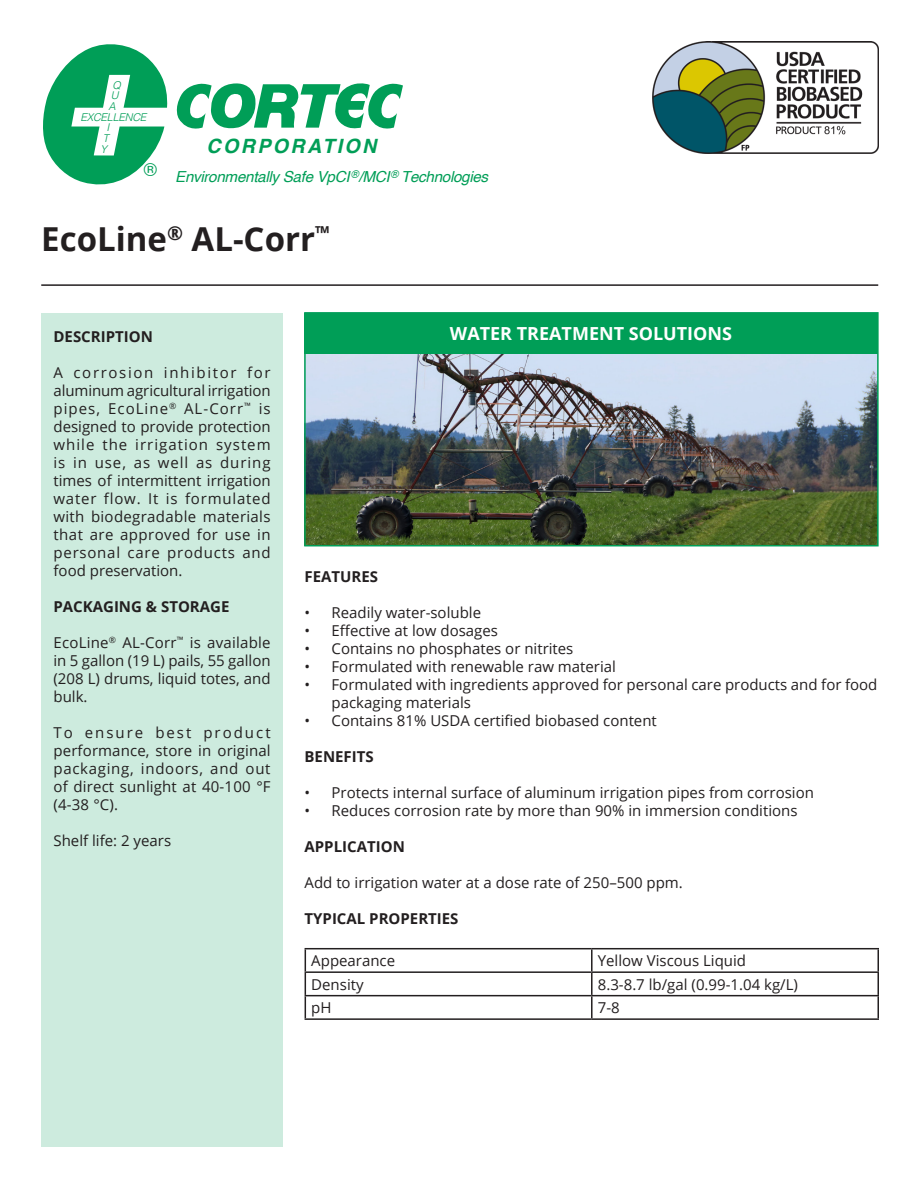
<style>
.page{position:relative;width:918px;height:1188px;background:#fff}
.page>*{position:absolute;margin:0;border:0;box-sizing:border-box;transform-origin:0 0}
.t1{font:700 33px "Open Sans";color:#231f20}
.t2{font:italic 700 19.65px "Helvetica";letter-spacing:.12em;color:#009e57}
.t3{font:700 18px "Open Sans";color:#fff}
.t4{font:17.85px "Helvetica";color:#009e57}
.t5{font:italic 15.15px "Helvetica";letter-spacing:-.02em;color:#009e57}
.t6{font:15px/18px "Open Sans";color:#231f20;text-align:justify}
.t7{font:700 15px "Open Sans";color:#231f20}
.t8{font:italic 300 10.8px/10.8px "Helvetica";letter-spacing:-.02em;color:#009e57;text-align:center}
</style>
<div class="page">
<svg style="left:43px;top:44px;width:360px;height:141px"></svg>
<div style="left:41px;top:313px;width:242px;height:834px;background:#cdebde"></div>
<hr style="left:41px;top:284px;width:837px;height:2px;background:#231f20">
<hr style="left:305px;top:948px;width:287px;height:1px;background:#231f20">
<hr style="left:592px;top:948px;width:287px;height:1px;background:#231f20">
<hr style="left:591px;top:949px;width:2px;height:22px;background:#231f20">
<hr style="left:305px;top:971px;width:287px;height:2px;background:#231f20">
<hr style="left:592px;top:971px;width:287px;height:2px;background:#231f20">
<hr style="left:591px;top:973px;width:2px;height:22px;background:#231f20">
<hr style="left:305px;top:995px;width:287px;height:1px;background:#231f20">
<svg style="left:305px;top:949px;width:1px;height:69px"></svg>
<hr style="left:592px;top:995px;width:287px;height:1px;background:#231f20">
<hr style="left:591px;top:996px;width:2px;height:22px;background:#231f20">
<svg style="left:878px;top:949px;width:1px;height:69px"></svg>
<hr style="left:305px;top:1018px;width:287px;height:2px;background:#231f20">
<hr style="left:592px;top:1018px;width:287px;height:2px;background:#231f20">
<img style="left:307px;top:353px;width:569px;height:190px">
<div style="left:304px;top:312px;width:575px;height:234px;border:2px solid #009e57"></div>
<div style="left:305px;top:313px;width:573px;height:40px;background:#009e57"></div>
<img style="left:653px;top:41px;width:226px;height:113px">
<p class="t8" style="left:108px;top:79px;width:14px">Q<br>U<br>A</p>
<p class="t8" style="left:101px;top:122px;width:10px">I<br>T<br>Y</p>
<p class="t8" style="left:80px;top:111px;width:68px">EXCELLENCE</p>
<p class="t4" style="left:144px;top:158px;width:15px">®</p>
<p class="t2" style="left:207px;top:130px;width:171px">CORPORATION</p>
<p class="t5" style="left:175px;top:165px;width:315px">Environmentally Safe VpCI<sup>®</sup>/MCI<sup>®</sup> Technologies</p>
<p class="t1" style="left:41px;top:216px;width:290px">EcoLine<sup>®</sup> AL-Corr<sup>™</sup></p>
<p class="t7" style="left:54px;top:326px;width:101px">DESCRIPTION</p>
<p class="t6" style="left:54px;top:363px;width:219px">A corrosion inhibitor for aluminum agricultural irrigation pipes, EcoLine<sup>®</sup> AL-Corr<sup>™</sup> is designed to provide protection while the irrigation system is in use, as well as during times of intermittent irrigation water flow. It is formulated with biodegradable materials that are approved for use in personal care products and food preservation.</p>
<p class="t7" style="left:54px;top:596px;width:177px">PACKAGING &amp; STORAGE</p>
<p class="t6" style="left:54px;top:633px;width:219px">EcoLine<sup>®</sup> AL-Corr<sup>™</sup> is available in 5 gallon (19 L) pails, 55 gallon (208 L) drums, liquid totes, and bulk.</p>
<p class="t6" style="left:54px;top:723px;width:219px">To ensure best product performance, store in original packaging, indoors, and out of direct sunlight at 40-100 °F (4-38 °C).</p>
<p class="t6" style="left:54px;top:831px;width:119px">Shelf life: 2 years</p>
<p class="t3" style="left:450px;top:321px;width:284px">WATER TREATMENT SOLUTIONS</p>
<p class="t7" style="left:305px;top:566px;width:75px">FEATURES</p>
<p class="t6" style="left:305px;top:603px;width:178px">• Readily water-soluble</p>
<p class="t6" style="left:305px;top:621px;width:195px">• Effective at low dosages</p>
<p class="t6" style="left:305px;top:639px;width:270px">• Contains no phosphates or nitrites</p>
<p class="t6" style="left:305px;top:657px;width:313px">• Formulated with renewable raw material</p>
<p class="t6" style="left:332px;top:675px;width:547px;text-indent:-27px">• Formulated with ingredients approved for personal care products and for food packaging materials</p>
<p class="t6" style="left:305px;top:711px;width:354px">• Contains 81% USDA certified biobased content</p>
<p class="t7" style="left:305px;top:746px;width:71px">BENEFITS</p>
<p class="t6" style="left:305px;top:783px;width:511px">• Protects internal surface of aluminum irrigation pipes from corrosion</p>
<p class="t6" style="left:305px;top:801px;width:495px">• Reduces corrosion rate by more than 90% in immersion conditions</p>
<p class="t7" style="left:305px;top:836px;width:102px">APPLICATION</p>
<p class="t6" style="left:305px;top:873px;width:380px">Add to irrigation water at a dose rate of 250–500 ppm.</p>
<p class="t7" style="left:305px;top:908px;width:156px">TYPICAL PROPERTIES</p>
<p class="t6" style="left:311px;top:951px;width:85px">Appearance</p>
<p class="t6" style="left:598px;top:951px;width:150px">Yellow Viscous Liquid</p>
<p class="t6" style="left:311px;top:975px;width:54px">Density</p>
<p class="t6" style="left:598px;top:975px;width:202px">8.3-8.7 lb/gal (0.99-1.04 kg/L)</p>
<p class="t6" style="left:311px;top:998px;width:22px">pH</p>
<p class="t6" style="left:598px;top:998px;width:23px">7-8</p>
</div>
